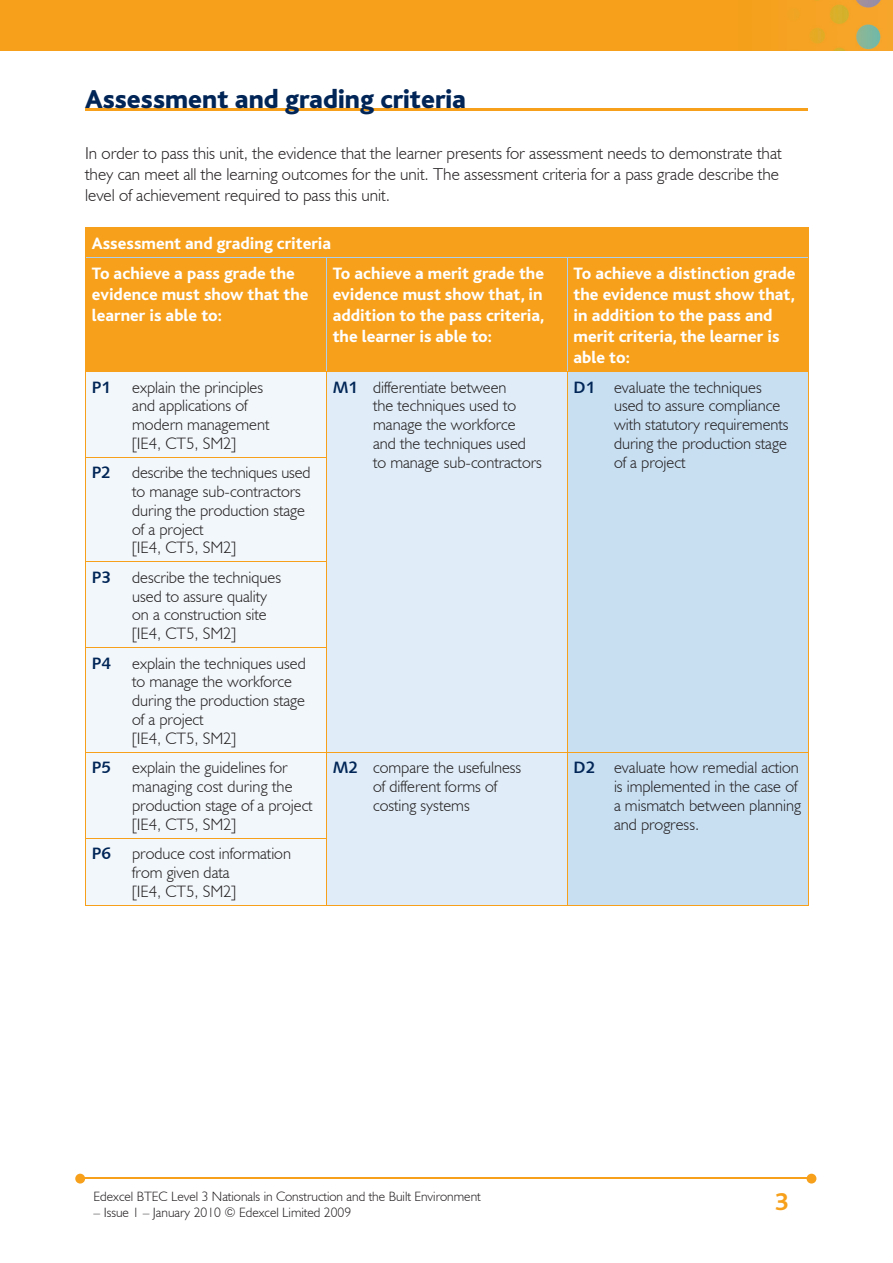
<style>
.page{position:relative;width:893px;height:1263px;background:#fff}
.page>*{position:absolute;margin:0;border:0;box-sizing:border-box;transform-origin:0 0}
.t1{font:800 27px "Bliss";color:#002556}
.t2{font:700 25.5px "Bliss";color:#f6a01b}
.t3{font:800 17.25px/21px "Bliss";color:#fff}
.t4{font:300 17.25px/21px "Humanist 521 BT";color:#231f20}
.t5{font:300 16.5px/18.8px "Humanist 521 BT";color:#231f20}
.t6{font:16.5px "Humanist 531 BT Bold A";color:#002556}
.t7{font:300 13.5px "Humanist 521 BT";color:#231f20}
.s1{font-family:"Humanist 531 BT Bold A";font-weight:400;color:#002556}
</style>
<div class="page">
<img style="left:0;top:0;width:893px;height:51px">
<hr style="left:82px;top:1178px;width:728px;height:1px;background:#f6a01b">
<svg style="left:807px;top:1174px;width:9px;height:9px"></svg>
<svg style="left:75px;top:1174px;width:10px;height:9px"></svg>
<hr style="left:85px;top:108px;width:723px;height:2px;background:#f6a01b">
<div style="left:86px;top:228px;width:722px;height:143px;background:#f6a01b"></div>
<div style="left:86px;top:372px;width:240px;height:533px;background:#f2f7fb"></div>
<div style="left:327px;top:372px;width:240px;height:533px;background:#e0edf8"></div>
<div style="left:568px;top:372px;width:240px;height:533px;background:#c8dff2"></div>
<svg style="left:85px;top:228px;width:1px;height:29px"></svg>
<svg style="left:808px;top:228px;width:1px;height:29px"></svg>
<hr style="left:85px;top:227px;width:241px;height:1px;background:#f6a01b">
<hr style="left:326px;top:227px;width:241px;height:1px;background:#f6a01b">
<hr style="left:567px;top:227px;width:241px;height:1px;background:#f6a01b">
<hr style="left:85px;top:257px;width:1px;height:114px;background:#f6a01b">
<hr style="left:86px;top:257px;width:240px;height:1px;background:#accfed">
<hr style="left:326px;top:258px;width:1px;height:113px;background:#accfed">
<hr style="left:326px;top:257px;width:241px;height:1px;background:#accfed">
<hr style="left:567px;top:258px;width:1px;height:113px;background:#accfed">
<hr style="left:808px;top:257px;width:1px;height:114px;background:#f6a01b">
<hr style="left:567px;top:257px;width:241px;height:1px;background:#accfed">
<hr style="left:85px;top:372px;width:1px;height:85px;background:#f6a01b">
<hr style="left:85px;top:371px;width:241px;height:1px;background:#f6a01b">
<hr style="left:326px;top:372px;width:1px;height:85px;background:#f6a01b">
<hr style="left:326px;top:371px;width:241px;height:1px;background:#f6a01b">
<hr style="left:567px;top:372px;width:1px;height:85px;background:#f6a01b">
<hr style="left:567px;top:457px;width:1px;height:105px;background:#f6a01b">
<hr style="left:567px;top:562px;width:1px;height:86px;background:#f6a01b">
<hr style="left:567px;top:648px;width:1px;height:104px;background:#f6a01b">
<hr style="left:808px;top:372px;width:1px;height:85px;background:#f6a01b">
<hr style="left:808px;top:457px;width:1px;height:105px;background:#f6a01b">
<hr style="left:808px;top:562px;width:1px;height:86px;background:#f6a01b">
<hr style="left:808px;top:648px;width:1px;height:104px;background:#f6a01b">
<hr style="left:567px;top:371px;width:241px;height:1px;background:#f6a01b">
<hr style="left:326px;top:458px;width:1px;height:103px;background:#f6a01b">
<hr style="left:85px;top:458px;width:1px;height:103px;background:#f6a01b">
<hr style="left:85px;top:457px;width:242px;height:1px;background:#f6a01b">
<hr style="left:326px;top:562px;width:1px;height:85px;background:#f6a01b">
<hr style="left:85px;top:562px;width:1px;height:85px;background:#f6a01b">
<hr style="left:85px;top:561px;width:242px;height:1px;background:#f6a01b">
<hr style="left:326px;top:648px;width:1px;height:104px;background:#f6a01b">
<hr style="left:85px;top:648px;width:1px;height:104px;background:#f6a01b">
<hr style="left:85px;top:647px;width:242px;height:1px;background:#f6a01b">
<hr style="left:326px;top:753px;width:1px;height:85px;background:#f6a01b">
<hr style="left:567px;top:753px;width:1px;height:85px;background:#f6a01b">
<hr style="left:567px;top:838px;width:1px;height:67px;background:#f6a01b">
<hr style="left:85px;top:753px;width:1px;height:85px;background:#f6a01b">
<hr style="left:808px;top:753px;width:1px;height:85px;background:#f6a01b">
<hr style="left:808px;top:838px;width:1px;height:67px;background:#f6a01b">
<hr style="left:85px;top:752px;width:241px;height:1px;background:#f6a01b">
<hr style="left:326px;top:752px;width:241px;height:1px;background:#f6a01b">
<hr style="left:567px;top:752px;width:241px;height:1px;background:#f6a01b">
<hr style="left:326px;top:838px;width:1px;height:67px;background:#f6a01b">
<hr style="left:85px;top:838px;width:1px;height:67px;background:#f6a01b">
<hr style="left:85px;top:838px;width:242px;height:1px;background:#f6a01b">
<hr style="left:85px;top:905px;width:241px;height:1px;background:#f6a01b">
<hr style="left:326px;top:905px;width:241px;height:1px;background:#f6a01b">
<hr style="left:567px;top:905px;width:241px;height:1px;background:#f6a01b">
<h1 class="t1" style="left:85px;top:85px;width:383px">Assessment and grading criteria</h1>
<p class="t4" style="left:85px;top:142px;width:698px">In order to pass this unit, the evidence that the learner presents for assessment needs to demonstrate that they can meet all the learning outcomes for the unit. The assessment criteria for a pass grade describe the level of achievement required to pass this unit.</p>
<p class="t3" style="left:92px;top:229px;width:241px;line-height:30.2px">Assessment and grading criteria<br>To achieve a pass grade the</p>
<p class="t3" style="left:92px;top:284px;width:218px">evidence must show that the learner is able to:</p>
<p class="t3" style="left:333px;top:263px;width:213px;text-align:justify">To achieve a merit grade the evidence must show that, in addition to the pass criteria, the learner is able to:</p>
<p class="t3" style="left:574px;top:263px;width:224px">To achieve a distinction grade the evidence must show that, in addition to the pass and merit criteria, the learner is able to:</p>
<p class="t6" style="left:92px;top:377px;width:21px">P1</p>
<p class="t5" style="left:132px;top:377px;width:139px">explain the principles and applications of modern management [IE4, CT5, SM2]</p>
<p class="t5" style="left:373px;top:377px;width:170px;text-indent:-40px"><span class="s1">M1</span> differentiate between<br>the techniques used to manage the workforce and the techniques used to manage sub-contractors</p>
<p class="t5" style="left:614px;top:377px;width:176px;text-indent:-40px"><span class="s1">D1</span> evaluate the techniques used to assure compliance with statutory requirements during the production stage of a project</p>
<p class="t6" style="left:92px;top:462px;width:21px">P2</p>
<p class="t5" style="left:132px;top:463px;width:180px">describe the techniques used to manage sub-contractors during the production stage of a project<br>[IE4, CT5, SM2]</p>
<p class="t6" style="left:92px;top:567px;width:21px">P3</p>
<p class="t5" style="left:132px;top:568px;width:150px">describe the techniques used to assure quality on a construction site [IE4, CT5, SM2]</p>
<p class="t6" style="left:92px;top:653px;width:21px">P4</p>
<p class="t5" style="left:132px;top:653px;width:175px">explain the techniques used to manage the workforce during the production stage of a project<br>[IE4, CT5, SM2]</p>
<p class="t6" style="left:92px;top:757px;width:21px">P5</p>
<p class="t5" style="left:132px;top:758px;width:182px">explain the guidelines for managing cost during the production stage of a project [IE4, CT5, SM2]</p>
<p class="t5" style="left:373px;top:758px;width:150px;text-indent:-40px"><span class="s1">M2</span> compare the usefulness of different forms of costing systems</p>
<p class="t5" style="left:614px;top:758px;width:188px;text-indent:-40px"><span class="s1">D2</span> evaluate how remedial action is implemented in the case of a mismatch between planning and progress.</p>
<p class="t6" style="left:92px;top:843px;width:21px">P6</p>
<p class="t5" style="left:132px;top:844px;width:160px">produce cost information from given data<br>[IE4, CT5, SM2]</p>
<p class="t7" style="left:94px;top:1188px;width:389px">Edexcel BTEC Level 3 Nationals in Construction and the Built Environment</p>
<p class="t7" style="left:94px;top:1204px;width:259px">– Issue 1 – January 2010 © Edexcel Limited 2009</p>
<h2 class="t2" style="left:775px;top:1189px;width:15px">3</h2>
</div>
